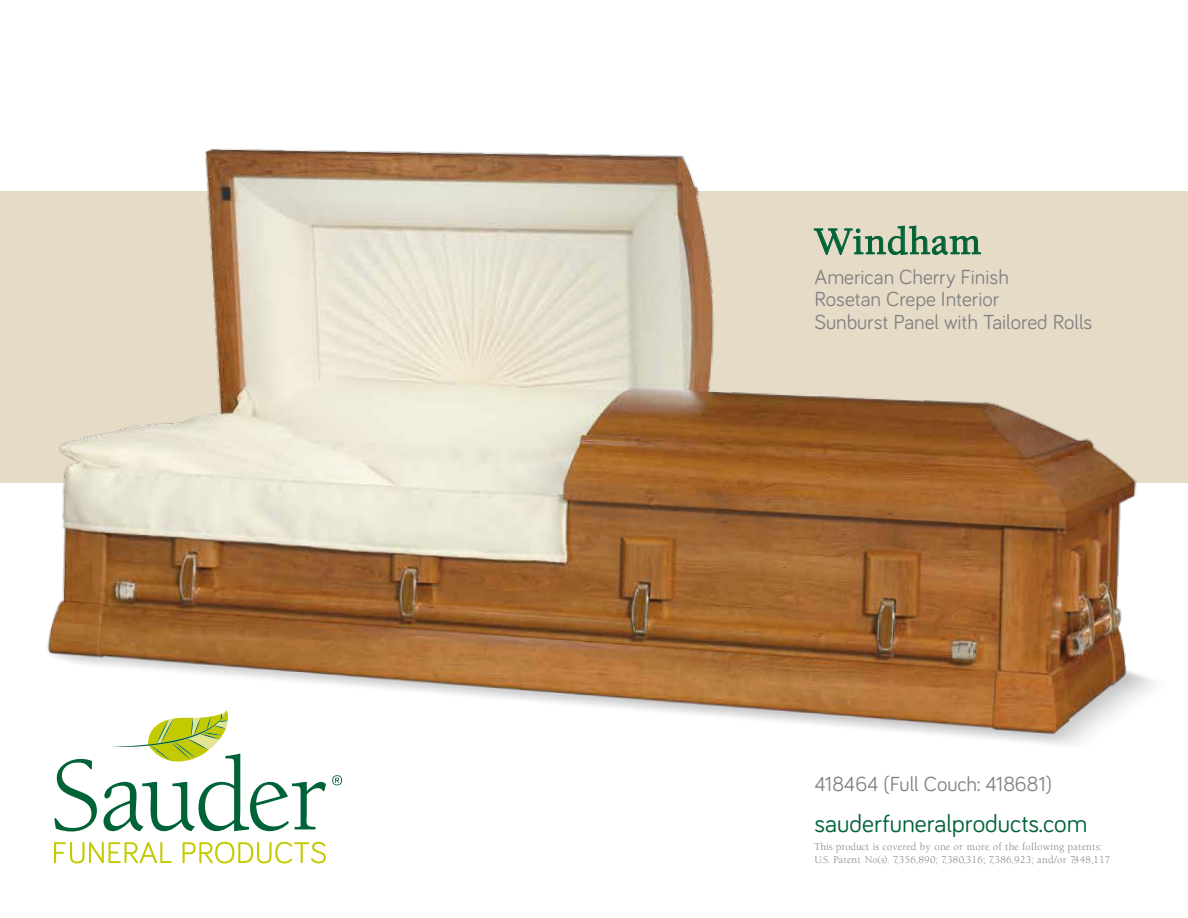
<style>
.page{position:relative;width:1188px;height:918px;background:#fff}
.page>*{position:absolute;margin:0;border:0;box-sizing:border-box;transform-origin:0 0}
.t1{font:39px "Berkeley Retrospective S Si";letter-spacing:.02em;color:#006237}
.t2{font:25.5px "Bariol";color:#006237}
.t3{font:21px/22.5px "Bariol";color:#818383}
.t4{font:10.5px/12.6px "Berkeley Retrospective Book S Si";letter-spacing:.04em;color:#818383}
</style>
<div class="page">
<svg style="left:54px;top:842px;width:118px;height:21px"></svg>
<svg style="left:183px;top:842px;width:143px;height:21px"></svg>
<svg style="left:54px;top:759px;width:43px;height:72px"></svg>
<svg style="left:332px;top:775px;width:10px;height:10px"></svg>
<svg style="left:104px;top:753px;width:222px;height:78px"></svg>
<img style="left:3px;top:149px;width:1185px;height:604px">
<svg style="left:814px;top:226px;width:167px;height:29px;background:#b8c2a9"></svg>
<h1 class="t1" style="left:814px;top:221px;width:168px">Windham</h1>
<h3 class="t3" style="left:814px;top:265px;width:280px">American Cherry Finish<br>Rosetan Crepe Interior<br>Sunburst Panel with Tailored Rolls</h3>
<h3 class="t3" style="left:814px;top:771px;width:239px">418464 (Full Couch: 418681)</h3>
<h2 class="t2" style="left:814px;top:806px;width:274px">sauderfuneralproducts.com</h2>
<p class="t4" style="left:814px;top:841px;width:298px">This product is covered by one or more of the following patents:<br>U.S. Patent No(s). 7,356,890; 7,380,316; 7,386,923; and/or 7,448,117</p>
</div>
